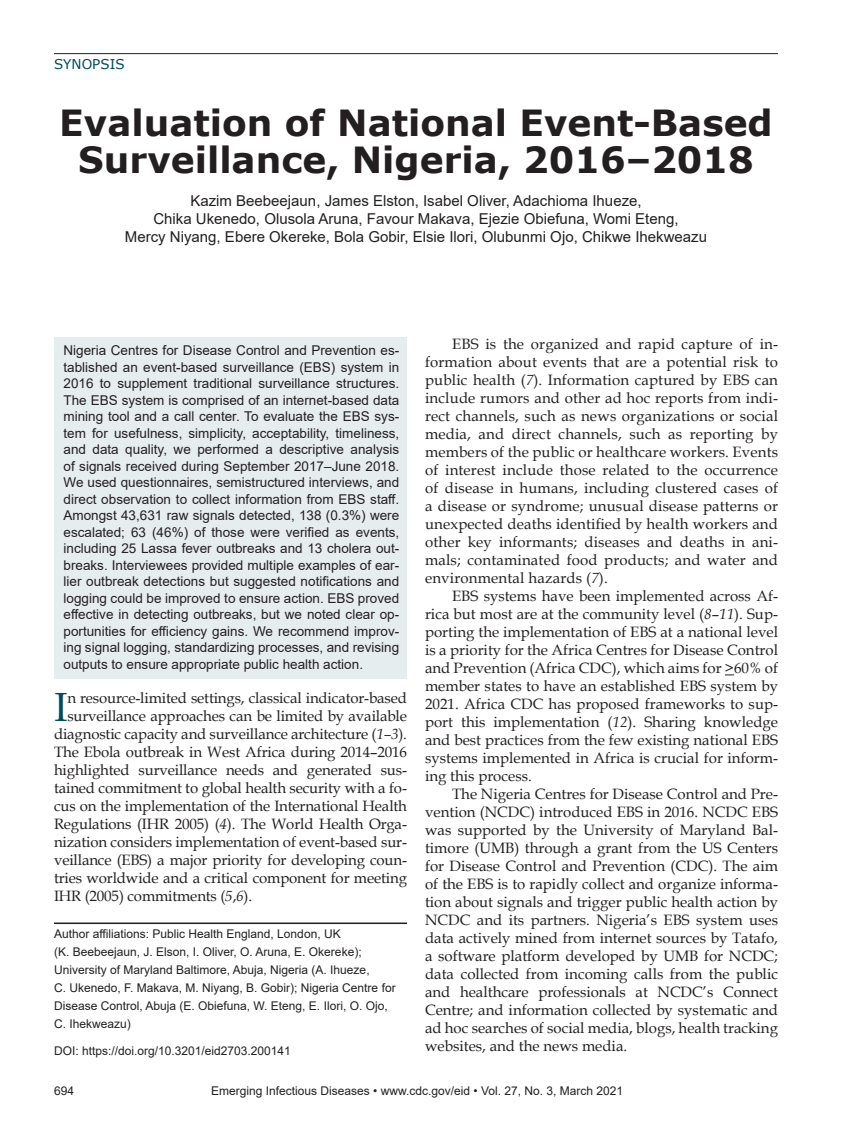
<style>
.page{position:relative;width:851px;height:1134px;background:#fff}
.page>*{position:absolute;margin:0;border:0;box-sizing:border-box;transform-origin:0 0}
.Drop_Cap{font:40.8px "Book Antiqua";color:#004b5c}
.Article_Title{font:700 36px/37.5px "Verdana";color:#231f20;text-align:center}
.Body_Text{font:15px/18px "Book Antiqua";color:#231f20;text-align:justify}
.Drop_Cap-2{font:15px "Book Antiqua";letter-spacing:-.01em;color:#231f20}
.Authors{font:15px/18px "Arial";color:#231f20;text-align:center}
.Abstract{font:13.5px/16.5px "Arial";color:#231f20;text-align:justify}
.t1{font:13.5px "Verdana";color:#004b5c}
.Affiliations{font:12px/18px "Arial";color:#231f20}
.DOI{font:12px "Arial";color:#231f20}
.s1{font-style:italic}
</style>
<div class="page">
<hr style="left:54px;top:53px;width:724px;height:1px;background:#231f20">
<div style="left:54px;top:338px;width:353px;height:341px;background:#e6edef"></div>
<hr style="left:54px;top:923px;width:353px;height:1px;background:#231f20">
<p class="t1" style="left:54px;top:55px;width:72px">SYNOPSIS</p>
<p class="Article_Title" style="left:59px;top:103px;width:715px">Evaluation of National Event-Based<br>Surveillance, Nigeria, 2016–2018</p>
<p class="Authors" style="left:125px;top:192px;width:583px">Kazim Beebeejaun, James Elston, Isabel Oliver, Adachioma Ihueze,<br>Chika Ukenedo, Olusola Aruna, Favour Makava, Ejezie Obiefuna, Womi Eteng,<br>Mercy Niyang, Ebere Okereke, Bola Gobir, Elsie Ilori, Olubunmi Ojo, Chikwe Ihekweazu</p>
<p class="Abstract" style="left:63px;top:342px;width:337px">Nigeria Centres for Disease Control and Prevention es&shy;tablished an event-based surveillance (EBS) system in 2016 to supplement traditional surveillance structures.<br>The EBS system is comprised of an internet-based data mining tool and a call center. To evaluate the EBS sys&shy;tem for usefulness, simplicity, acceptability, timeliness, and data quality, we performed a descriptive analysis of signals received during September 2017–June 2018.<br>We used questionnaires, semistructured interviews, and direct observation to collect information from EBS staff.<br>Amongst 43,631 raw signals detected, 138 (0.3%) were escalated; 63 (46%) of those were verified as events, including 25 Lassa fever outbreaks and 13 cholera out&shy;breaks. Interviewees provided multiple examples of ear&shy;lier outbreak detections but suggested notifications and logging could be improved to ensure action. EBS proved effective in detecting outbreaks, but we noted clear op&shy;portunities for efficiency gains. We recommend improv&shy;ing signal logging, standardizing processes, and revising outputs to ensure appropriate public health action.</p>
<p class="Drop_Cap" style="left:54px;top:679px;width:15px">I</p>
<p class="Drop_Cap-2" style="left:67px;top:688px;width:341px">n resource-limited settings, classical indicator-based</p>
<p class="Drop_Cap-2" style="left:67px;top:706px;width:341px">surveillance approaches can be limited by available</p>
<p class="Drop_Cap-2" style="left:54px;top:724px;width:354px">diagnostic capacity and surveillance architecture (<span class="s1">1–3</span>).</p>
<p class="Drop_Cap-2" style="left:54px;top:742px;width:354px">The Ebola outbreak in West Africa during 2014–2016</p>
<p class="Drop_Cap-2" style="left:54px;top:760px;width:354px">highlighted surveillance needs and generated sus-</p>
<p class="Drop_Cap-2" style="left:54px;top:778px;width:354px">tained commitment to global health security with a fo-</p>
<p class="Drop_Cap-2" style="left:54px;top:796px;width:354px">cus on the implementation of the International Health</p>
<p class="Drop_Cap-2" style="left:54px;top:814px;width:354px">Regulations (IHR 2005) (<span class="s1">4</span>). The World Health Orga-</p>
<p class="Drop_Cap-2" style="left:54px;top:832px;width:354px">nization considers implementation of event-based sur-</p>
<p class="Drop_Cap-2" style="left:54px;top:850px;width:354px">veillance (EBS) a major priority for developing coun-</p>
<p class="Drop_Cap-2" style="left:54px;top:868px;width:354px">tries worldwide and a critical component for meeting</p>
<p class="Drop_Cap-2" style="left:54px;top:886px;width:200px">IHR (2005) commitments (<span class="s1">5</span>,<span class="s1">6</span>).</p>
<p class="Affiliations" style="left:54px;top:924px;width:343px">Author affiliations: Public Health England, London, UK<br>(K. Beebeejaun, J. Elson, I. Oliver, O. Aruna, E. Okereke); University of Maryland Baltimore, Abuja, Nigeria (A. Ihueze,<br>C. Ukenedo, F. Makava, M. Niyang, B. Gobir); Nigeria Centre for Disease Control, Abuja (E. Obiefuna, W. Eteng, E. Ilori, O. Ojo, C. Ihekweazu)</p>
<p class="DOI" style="left:54px;top:1042px;width:238px">DOI: https://doi.org/10.3201/eid2703.200141</p>
<p class="Body_Text" style="left:425px;top:335px;width:354px;text-indent:27px">EBS is the organized and rapid capture of in&shy;formation about events that are a potential risk to public health (<span class="s1">7</span>). Information captured by EBS can include rumors and other ad hoc reports from indi&shy;rect channels, such as news organizations or social media, and direct channels, such as reporting by members of the public or healthcare workers. Events of interest include those related to the occurrence of disease in humans, including clustered cases of a disease or syndrome; unusual disease patterns or unexpected deaths identified by health workers and other key informants; diseases and deaths in ani&shy;mals; contaminated food products; and water and environmental hazards (<span class="s1">7</span>).</p>
<p class="Body_Text" style="left:425px;top:587px;width:354px;text-indent:27px">EBS systems have been implemented across Af&shy;rica but most are at the community level (<span class="s1">8</span>–<span class="s1">11</span>). Sup&shy;porting the implementation of EBS at a national level is a priority for the Africa Centres for Disease Control and Prevention (Africa CDC), which aims for &gt;60% of member states to have an established EBS system by 2021. Africa CDC has proposed frameworks to sup&shy;port this implementation (<span class="s1">12</span>). Sharing knowledge and best practices from the few existing national EBS systems implemented in Africa is crucial for inform&shy;ing this process.</p>
<p class="Body_Text" style="left:425px;top:785px;width:354px;text-indent:27px">The Nigeria Centres for Disease Control and Pre&shy;vention (NCDC) introduced EBS in 2016. NCDC EBS was supported by the University of Maryland Bal&shy;timore (UMB) through a grant from the US Centers for Disease Control and Prevention (CDC). The aim of the EBS is to rapidly collect and organize informa&shy;tion about signals and trigger public health action by NCDC and its partners. Nigeria’s EBS system uses data actively mined from internet sources by Tatafo, a software platform developed by UMB for NCDC; data collected from incoming calls from the public and healthcare professionals at NCDC’s Connect Centre; and information collected by systematic and ad hoc searches of social media, blogs, health tracking websites, and the news media.</p>
<p class="Affiliations" style="left:54px;top:1082px;width:22px">694</p>
<p class="Affiliations" style="left:211px;top:1082px;width:413px">Emerging Infectious Diseases • www.cdc.gov/eid • Vol. 27, No. 3, March 2021</p>
</div>
